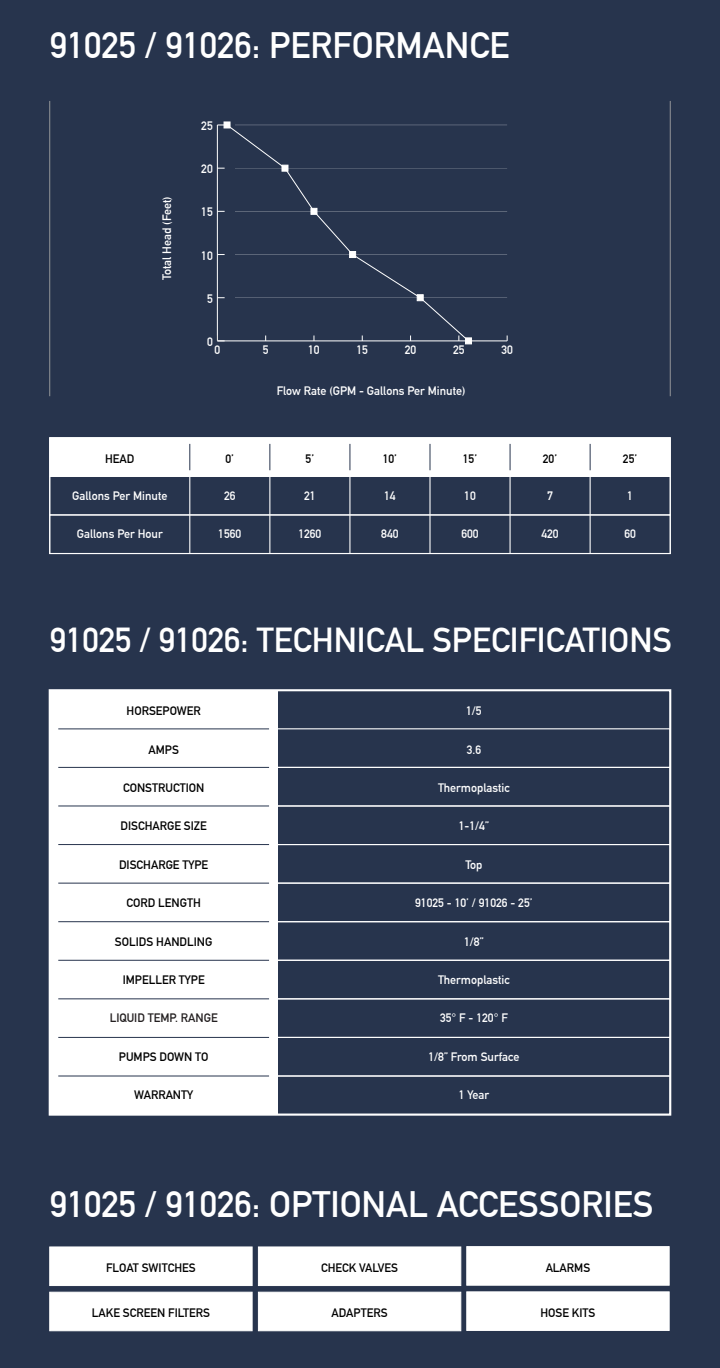
<style>
.page{position:relative;width:720px;height:1368px;background:#27344d}
.page>*{position:absolute;margin:0;border:0;box-sizing:border-box;transform-origin:0 0}
.t1{font:700 36px "DIN Alternate";color:#fff}
.t2{font:700 34px "DIN Alternate";color:#fff}
.t3{font:700 12px "DIN Alternate";color:#fff}
.t4{font:700 12px "DIN Alternate";color:#000}
.t5{font:700 12px "DIN Alternate";color:#231f20}
</style>
<div class="page">
<hr style="left:217px;top:340px;width:290px;height:1px;background:#fff">
<div style="left:465px;top:338px;width:7px;height:6px;background:#fff"></div>
<svg style="left:217px;top:122px;width:253px;height:220px"></svg>
<div style="left:49px;top:437px;width:622px;height:40px;background:#fff"></div>
<div style="left:49px;top:514px;width:622px;height:40px;border:1px solid #fff"></div>
<div style="left:49px;top:437px;width:622px;height:117px;border:1px solid #fff"></div>
<hr style="left:189px;top:476px;width:1px;height:78px;background:#fff">
<hr style="left:269px;top:476px;width:1px;height:78px;background:#fff">
<hr style="left:349px;top:476px;width:1px;height:78px;background:#fff">
<hr style="left:429px;top:476px;width:2px;height:78px;background:#fff">
<hr style="left:510px;top:476px;width:1px;height:78px;background:#fff">
<hr style="left:590px;top:476px;width:1px;height:78px;background:#fff">
<svg style="left:189px;top:444px;width:1px;height:26px"></svg>
<svg style="left:270px;top:444px;width:1px;height:26px"></svg>
<svg style="left:350px;top:444px;width:1px;height:26px"></svg>
<svg style="left:430px;top:444px;width:1px;height:26px"></svg>
<svg style="left:510px;top:444px;width:1px;height:26px"></svg>
<svg style="left:590px;top:444px;width:1px;height:26px"></svg>
<hr style="left:50px;top:101px;width:1px;height:295px;background:#939598">
<hr style="left:670px;top:101px;width:1px;height:295px;background:#939598">
<div style="left:50px;top:690px;width:228px;height:425px;background:#fff"></div>
<div style="left:49px;top:728px;width:622px;height:40px;border:1px solid #fff"></div>
<div style="left:49px;top:767px;width:622px;height:40px;border:1px solid #fff"></div>
<hr style="left:58px;top:729px;width:211px;height:1px;background:#27344d">
<div style="left:49px;top:805px;width:622px;height:40px;border:1px solid #fff"></div>
<div style="left:49px;top:844px;width:622px;height:40px;border:1px solid #fff"></div>
<div style="left:49px;top:883px;width:622px;height:39px;border:1px solid #fff"></div>
<div style="left:49px;top:921px;width:622px;height:40px;border:1px solid #fff"></div>
<div style="left:49px;top:960px;width:622px;height:39px;border:1px solid #fff"></div>
<div style="left:49px;top:998px;width:622px;height:40px;border:1px solid #fff"></div>
<hr style="left:58px;top:767px;width:211px;height:1px;background:#27344d">
<hr style="left:58px;top:806px;width:211px;height:1px;background:#27344d">
<hr style="left:58px;top:844px;width:211px;height:1px;background:#27344d">
<hr style="left:58px;top:883px;width:211px;height:1px;background:#27344d">
<hr style="left:58px;top:921px;width:211px;height:1px;background:#27344d">
<hr style="left:58px;top:960px;width:211px;height:1px;background:#27344d">
<hr style="left:58px;top:999px;width:211px;height:1px;background:#27344d">
<div style="left:49px;top:1247px;width:203px;height:39px;background:#fff"></div>
<div style="left:258px;top:1247px;width:203px;height:39px;background:#fff"></div>
<div style="left:466px;top:1246px;width:203px;height:40px;background:#fff;border:1px solid #fff"></div>
<div style="left:49px;top:1292px;width:203px;height:39px;background:#fff;border:1px solid #fff"></div>
<div style="left:258px;top:1292px;width:203px;height:39px;background:#fff;border:1px solid #fff"></div>
<div style="left:466px;top:1292px;width:203px;height:39px;background:#fff"></div>
<div style="left:49px;top:1037px;width:622px;height:40px;border:1px solid #fff"></div>
<hr style="left:58px;top:1037px;width:211px;height:1px;background:#27344d">
<div style="left:49px;top:1075px;width:622px;height:40px;border:1px solid #fff"></div>
<hr style="left:58px;top:1076px;width:211px;height:1px;background:#27344d">
<hr style="left:235px;top:125px;width:272px;height:1px;background:#fff">
<hr style="left:235px;top:168px;width:272px;height:1px;background:#fff">
<hr style="left:235px;top:211px;width:272px;height:1px;background:#fff">
<hr style="left:235px;top:254px;width:272px;height:1px;background:#fff">
<hr style="left:235px;top:298px;width:272px;height:1px;background:#fff">
<h1 class="t1" style="left:50px;top:18px;width:461px">91025 / 91026: PERFORMANCE</h1>
<p class="t3" style="left:201px;top:117px;width:13px">25</p>
<p class="t3" style="left:158px;top:280px;width:85px;rotate:-90deg">Total Head (Feet)</p>
<p class="t3" style="left:201px;top:160px;width:13px">20</p>
<p class="t3" style="left:201px;top:203px;width:13px">15</p>
<p class="t3" style="left:201px;top:246px;width:13px">10</p>
<p class="t3" style="left:207px;top:289px;width:7px">5</p>
<p class="t3" style="left:207px;top:333px;width:7px">0</p>
<p class="t3" style="left:214px;top:341px;width:7px">0</p>
<p class="t3" style="left:263px;top:341px;width:7px">5</p>
<p class="t3" style="left:308px;top:341px;width:13px">10</p>
<p class="t3" style="left:357px;top:341px;width:13px">15</p>
<p class="t3" style="left:405px;top:341px;width:13px">20</p>
<p class="t3" style="left:453px;top:341px;width:13px">25</p>
<p class="t3" style="left:501px;top:341px;width:13px">30</p>
<p class="t3" style="left:277px;top:382px;width:190px">Flow Rate (GPM - Gallons Per Minute)</p>
<p class="t4" style="left:105px;top:449px;width:31px">HEAD</p>
<p class="t4" style="left:226px;top:449px;width:10px">0’</p>
<p class="t4" style="left:306px;top:449px;width:10px">5’</p>
<p class="t4" style="left:383px;top:449px;width:16px">10’</p>
<p class="t4" style="left:463px;top:449px;width:16px">15’</p>
<p class="t4" style="left:543px;top:449px;width:16px">20’</p>
<p class="t4" style="left:623px;top:449px;width:16px">25’</p>
<p class="t3" style="left:72px;top:487px;width:97px">Gallons Per Minute</p>
<p class="t3" style="left:224px;top:487px;width:13px">26</p>
<p class="t3" style="left:304px;top:487px;width:13px">21</p>
<p class="t3" style="left:384px;top:487px;width:13px">14</p>
<p class="t3" style="left:464px;top:487px;width:13px">10</p>
<p class="t3" style="left:547px;top:487px;width:7px">7</p>
<p class="t3" style="left:627px;top:487px;width:7px">1</p>
<p class="t3" style="left:77px;top:525px;width:87px">Gallons Per Hour</p>
<p class="t3" style="left:218px;top:525px;width:25px">1560</p>
<p class="t3" style="left:298px;top:525px;width:25px">1260</p>
<p class="t3" style="left:381px;top:525px;width:19px">840</p>
<p class="t3" style="left:461px;top:525px;width:19px">600</p>
<p class="t3" style="left:541px;top:525px;width:19px">420</p>
<p class="t3" style="left:624px;top:525px;width:13px">60</p>
<h2 class="t2" style="left:50px;top:614px;width:624px">91025 / 91026: TECHNICAL SPECIFICATIONS</h2>
<p class="t4" style="left:127px;top:702px;width:76px">HORSEPOWER</p>
<p class="t4" style="left:148px;top:740px;width:32px">AMPS</p>
<p class="t4" style="left:123px;top:779px;width:83px">CONSTRUCTION</p>
<p class="t4" style="left:120px;top:817px;width:88px">DISCHARGE SIZE</p>
<p class="t4" style="left:119px;top:856px;width:91px">DISCHARGE TYPE</p>
<p class="t4" style="left:126px;top:894px;width:76px">CORD LENGTH</p>
<p class="t4" style="left:115px;top:932px;width:99px">SOLIDS HANDLING</p>
<p class="t4" style="left:123px;top:971px;width:83px">IMPELLER TYPE</p>
<p class="t5" style="left:110px;top:1009px;width:110px">LIQUID TEMP. RANGE</p>
<p class="t4" style="left:119px;top:1047px;width:91px">PUMPS DOWN TO</p>
<p class="t4" style="left:134px;top:1086px;width:61px">WARRANTY</p>
<p class="t3" style="left:466px;top:702px;width:17px">1/5</p>
<p class="t3" style="left:467px;top:740px;width:16px">3.6</p>
<p class="t3" style="left:438px;top:779px;width:73px">Thermoplastic</p>
<p class="t3" style="left:459px;top:817px;width:32px">1-1/4”</p>
<p class="t3" style="left:465px;top:856px;width:19px">Top</p>
<p class="t3" style="left:415px;top:894px;width:119px">91025 - 10’ / 91026 - 25’</p>
<p class="t3" style="left:464px;top:932px;width:21px">1/8”</p>
<p class="t3" style="left:438px;top:971px;width:73px">Thermoplastic</p>
<p class="t3" style="left:440px;top:1009px;width:69px">35° F - 120° F</p>
<p class="t3" style="left:429px;top:1047px;width:92px">1/8” From Surface</p>
<p class="t3" style="left:459px;top:1086px;width:32px">1 Year</p>
<h1 class="t1" style="left:50px;top:1177px;width:605px">91025 / 91026: OPTIONAL ACCESSORIES</h1>
<p class="t4" style="left:106px;top:1259px;width:91px">FLOAT SWITCHES</p>
<p class="t4" style="left:321px;top:1259px;width:79px">CHECK VALVES</p>
<p class="t4" style="left:546px;top:1258px;width:46px">ALARMS</p>
<p class="t4" style="left:92px;top:1304px;width:120px">LAKE SCREEN FILTERS</p>
<p class="t4" style="left:332px;top:1304px;width:57px">ADAPTERS</p>
<p class="t4" style="left:540px;top:1304px;width:57px">HOSE KITS</p>
</div>
